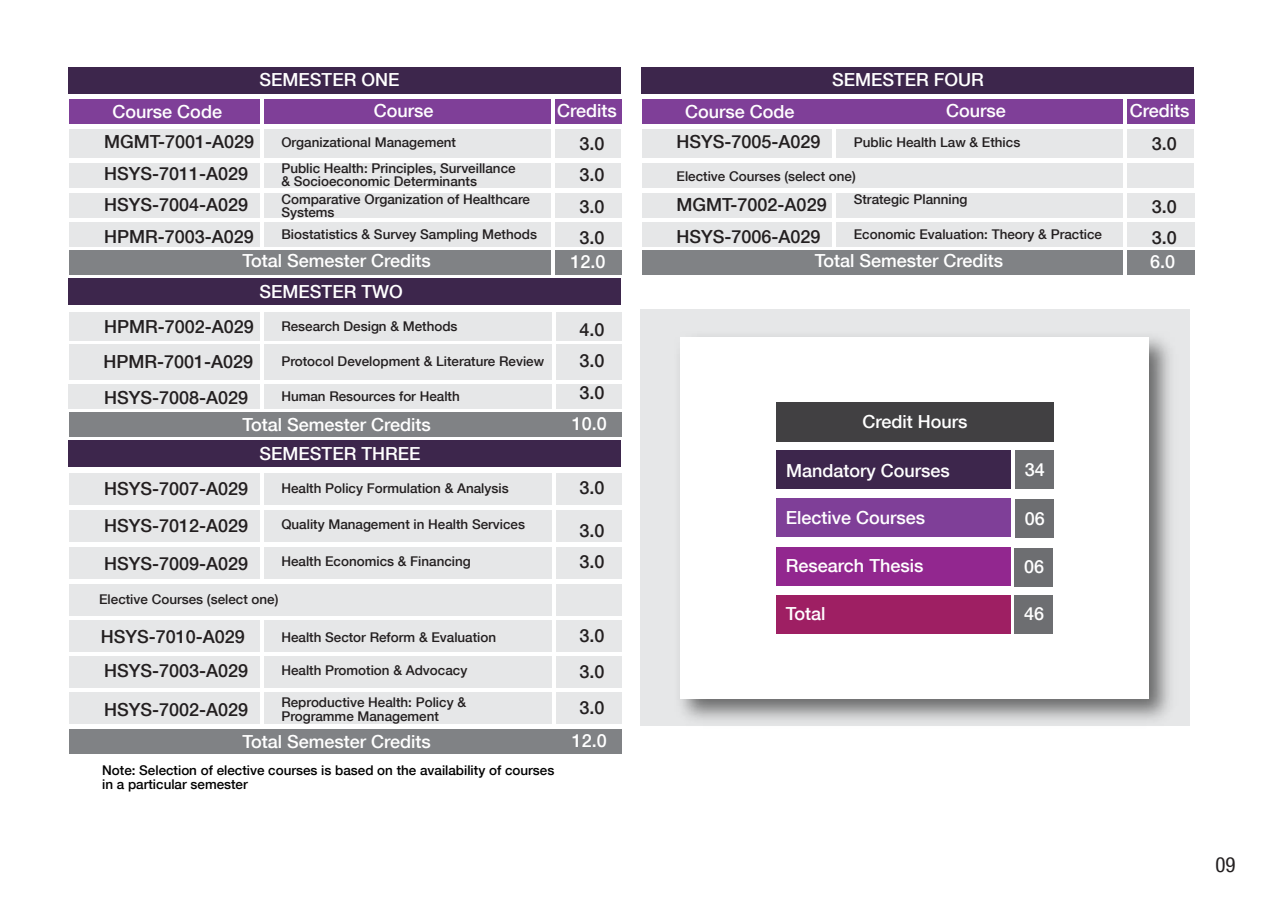
<style>
.page{position:relative;width:1263px;height:897px;background:#fff}
.page>*{position:absolute;margin:0;border:0;box-sizing:border-box;transform-origin:0 0}
.t1{font:condensed 21px "Helvetica Neue LT Com";color:#231f20}
.t2{font:500 18px/31.5px "Helvetica Neue LT Com";color:#231f20}
.t3{font:500 18px "Helvetica Neue LT Com";color:#fff}
.t4{font:500 13.5px/25.8px "Helvetica Neue LT Com";color:#231f20}
.t5{font:500 13.5px/13.5px "Helvetica Neue LT Com";color:#000}
</style>
<div class="page">
<div style="left:68px;top:384px;width:554px;height:24px;background:#e6e7e8"></div>
<div style="left:70px;top:129px;width:551px;height:29px;background:#e6e7e8"></div>
<div style="left:70px;top:163px;width:551px;height:24px;background:#e6e7e8"></div>
<div style="left:70px;top:193px;width:552px;height:24px;background:#e6e7e8"></div>
<div style="left:70px;top:222px;width:552px;height:24px;background:#e6e7e8"></div>
<div style="left:70px;top:250px;width:552px;height:24px;background:#808285"></div>
<div style="left:70px;top:412px;width:552px;height:24px;background:#808285"></div>
<div style="left:70px;top:99px;width:552px;height:24px;background:#7f3f98"></div>
<div style="left:68px;top:67px;width:553px;height:27px;background:#3d264c"></div>
<hr style="left:260px;top:126px;width:4px;height:122px;background:#fff">
<hr style="left:260px;top:95px;width:4px;height:29px;background:#fff">
<hr style="left:551px;top:97px;width:3px;height:29px;background:#fff">
<hr style="left:551px;top:126px;width:3px;height:148px;background:#fff">
<div style="left:70px;top:312px;width:552px;height:29px;background:#e6e7e8"></div>
<div style="left:70px;top:344px;width:552px;height:35px;background:#e6e7e8"></div>
<div style="left:68px;top:278px;width:553px;height:27px;background:#3d264c"></div>
<div style="left:642px;top:129px;width:551px;height:29px;background:#e6e7e8"></div>
<div style="left:642px;top:163px;width:551px;height:24px;background:#e6e7e8"></div>
<div style="left:642px;top:193px;width:552px;height:24px;background:#e6e7e8"></div>
<div style="left:642px;top:222px;width:552px;height:24px;background:#e6e7e8"></div>
<div style="left:642px;top:250px;width:552px;height:24px;background:#808285"></div>
<div style="left:642px;top:99px;width:552px;height:24px;background:#7f3f98"></div>
<div style="left:640px;top:67px;width:553px;height:27px;background:#3d264c"></div>
<hr style="left:832px;top:189px;width:4px;height:59px;background:#fff">
<hr style="left:832px;top:125px;width:4px;height:36px;background:#fff">
<hr style="left:1123px;top:97px;width:3px;height:29px;background:#fff">
<hr style="left:1123px;top:126px;width:3px;height:148px;background:#fff">
<div style="left:68px;top:440px;width:553px;height:27px;background:#3d264c"></div>
<div style="left:70px;top:473px;width:552px;height:31px;background:#e6e7e8"></div>
<div style="left:70px;top:509px;width:552px;height:32px;background:#e6e7e8"></div>
<div style="left:70px;top:547px;width:552px;height:32px;background:#e6e7e8"></div>
<div style="left:70px;top:584px;width:552px;height:31px;background:#e6e7e8"></div>
<div style="left:70px;top:620px;width:552px;height:31px;background:#e6e7e8"></div>
<div style="left:70px;top:656px;width:552px;height:31px;background:#e6e7e8"></div>
<div style="left:70px;top:692px;width:552px;height:31px;background:#e6e7e8"></div>
<div style="left:70px;top:729px;width:552px;height:24px;background:#808285"></div>
<div style="left:640px;top:310px;width:549px;height:415px;background:#e6e7e8"></div>
<img style="left:668px;top:337px;width:514px;height:389px">
<div style="left:680px;top:337px;width:468px;height:361px;background:#fff"></div>
<div style="left:776px;top:547px;width:234px;height:38px;background:#92278f"></div>
<div style="left:1014px;top:547px;width:38px;height:39px;background:#6d6e71"></div>
<div style="left:776px;top:595px;width:234px;height:38px;background:#9e1f63"></div>
<div style="left:1014px;top:595px;width:38px;height:38px;background:#6d6e71"></div>
<div style="left:776px;top:402px;width:277px;height:40px;background:#414042"></div>
<div style="left:776px;top:450px;width:235px;height:39px;background:#3d264c"></div>
<div style="left:1014px;top:450px;width:39px;height:38px;background:#6d6e71"></div>
<div style="left:776px;top:499px;width:235px;height:38px;background:#7f3f98"></div>
<div style="left:1014px;top:499px;width:39px;height:38px;background:#6d6e71"></div>
<hr style="left:260px;top:310px;width:4px;height:101px;background:#fff">
<hr style="left:552px;top:310px;width:4px;height:101px;background:#fff">
<hr style="left:552px;top:470px;width:4px;height:257px;background:#fff">
<hr style="left:260px;top:616px;width:3px;height:111px;background:#fff">
<hr style="left:260px;top:471px;width:3px;height:109px;background:#fff">
<h2 class="t3" style="left:260px;top:69px;width:141px">SEMESTER ONE</h2>
<h2 class="t3" style="left:113px;top:100px;width:111px">Course Code</h2>
<h2 class="t3" style="left:374px;top:100px;width:61px">Course</h2>
<h2 class="t3" style="left:557px;top:100px;width:61px">Credits</h2>
<h2 class="t2" style="left:104px;top:126px;width:152px">MGMT-7001-A029<br>HSYS-7011-A029<br>HSYS-7004-A029<br>HPMR-7003-A029</h2>
<p class="t4" style="left:281px;top:129px;width:236px">Organizational Management<br>Public Health: Principles, Surveillance</p>
<p class="t4" style="left:281px;top:173px;width:250px;line-height:17.2px">&amp; Socioeconomic Determinants<br>Comparative Organization of Healthcare</p>
<p class="t4" style="left:281px;top:201px;width:257px;line-height:22.2px">Systems<br>Biostatistics &amp; Survey Sampling Methods</p>
<h2 class="t3" style="left:242px;top:250px;width:190px">Total Semester Credits</h2>
<h2 class="t3" style="left:260px;top:281px;width:145px">SEMESTER TWO</h2>
<h2 class="t2" style="left:104px;top:310px;width:151px">HPMR-7002-A029</h2>
<p class="t4" style="left:281px;top:313px;width:178px">Research Design &amp; Methods</p>
<h2 class="t2" style="left:103px;top:345px;width:151px">HPMR-7001-A029</h2>
<h2 class="t2" style="left:104px;top:381px;width:146px">HSYS-7008-A029</h2>
<p class="t4" style="left:281px;top:348px;width:264px">Protocol Development &amp; Literature Review</p>
<p class="t4" style="left:281px;top:383px;width:180px">Human Resources for Health</p>
<h2 class="t3" style="left:242px;top:413px;width:190px">Total Semester Credits</h2>
<h2 class="t3" style="left:260px;top:442px;width:162px">SEMESTER THREE</h2>
<h2 class="t2" style="left:104px;top:469px;width:146px;line-height:37.2px;text-align:justify">HSYS-7007-A029<br>HSYS-7012-A029<br>HSYS-7009-A029</h2>
<p class="t4" style="left:99px;top:585px;width:181px">Elective Courses (select one)</p>
<p class="t4" style="left:281px;top:475px;width:229px">Health Policy Formulation &amp; Analysis</p>
<p class="t4" style="left:281px;top:511px;width:245px">Quality Management in Health Services</p>
<p class="t4" style="left:281px;top:548px;width:191px">Health Economics &amp; Financing</p>
<h2 class="t2" style="left:101px;top:621px;width:146px">HSYS-7010-A029</h2>
<p class="t4" style="left:281px;top:623px;width:216px">Health Sector Reform &amp; Evaluation</p>
<p class="t4" style="left:281px;top:657px;width:187px">Health Promotion &amp; Advocacy</p>
<p class="t4" style="left:281px;top:695px;width:186px;line-height:13.5px">Reproductive Health: Policy &amp;<br>Programme Management</p>
<h2 class="t2" style="left:104px;top:651px;width:146px;line-height:39.2px">HSYS-7003-A029<br>HSYS-7002-A029</h2>
<h2 class="t3" style="left:242px;top:730px;width:190px">Total Semester Credits</h2>
<p class="t5" style="left:102px;top:763px;width:453px">Note: Selection of elective courses is based on the availability of courses in a particular semester</p>
<h2 class="t2" style="left:579px;top:127px;width:27px;text-align:justify">3.0<br>3.0<br>3.0<br>3.0</h2>
<h2 class="t3" style="left:570px;top:251px;width:37px">12.0</h2>
<h2 class="t2" style="left:579px;top:313px;width:27px;text-align:justify">4.0<br>3.0<br>3.0</h2>
<h2 class="t3" style="left:572px;top:413px;width:37px">10.0</h2>
<h2 class="t2" style="left:579px;top:471px;width:27px">3.0</h2>
<h2 class="t2" style="left:579px;top:514px;width:27px">3.0<br>3.0</h2>
<h2 class="t2" style="left:579px;top:616px;width:27px;line-height:36.3px;text-align:justify">3.0<br>3.0<br>3.0</h2>
<h2 class="t3" style="left:572px;top:730px;width:37px">12.0</h2>
<h2 class="t3" style="left:832px;top:69px;width:153px">SEMESTER FOUR</h2>
<h2 class="t3" style="left:685px;top:100px;width:111px">Course Code</h2>
<h2 class="t3" style="left:946px;top:100px;width:61px">Course</h2>
<h2 class="t3" style="left:1129px;top:100px;width:61px">Credits</h2>
<h2 class="t2" style="left:676px;top:126px;width:146px">HSYS-7005-A029</h2>
<p class="t4" style="left:853px;top:129px;width:168px">Public Health Law &amp; Ethics</p>
<p class="t4" style="left:853px;top:164px;width:115px;line-height:23.1px;text-indent:-177px">Elective Courses (select one)<br>Strategic Planning</p>
<p class="t4" style="left:853px;top:221px;width:250px">Economic Evaluation: Theory &amp; Practice</p>
<h2 class="t2" style="left:676px;top:189px;width:152px">MGMT-7002-A029<br>HSYS-7006-A029</h2>
<h2 class="t2" style="left:1151px;top:127px;width:27px">3.0</h2>
<h2 class="t2" style="left:1151px;top:190px;width:27px">3.0<br>3.0</h2>
<h2 class="t3" style="left:814px;top:250px;width:190px">Total Semester Credits</h2>
<h2 class="t3" style="left:1150px;top:251px;width:27px">6.0</h2>
<h2 class="t3" style="left:862px;top:411px;width:107px">Credit Hours</h2>
<h2 class="t3" style="left:786px;top:460px;width:165px">Mandatory Courses</h2>
<h2 class="t3" style="left:1025px;top:458px;width:22px">34</h2>
<h2 class="t3" style="left:785px;top:506px;width:141px">Elective Courses</h2>
<h2 class="t3" style="left:1025px;top:507px;width:22px">06</h2>
<h2 class="t3" style="left:786px;top:554px;width:139px">Research Thesis</h2>
<h2 class="t3" style="left:1024px;top:556px;width:22px">06</h2>
<h2 class="t3" style="left:786px;top:603px;width:41px">Total</h2>
<h2 class="t3" style="left:1024px;top:603px;width:22px">46</h2>
<h1 class="t1" style="left:1215px;top:852px;width:22px">09</h1>
</div>
